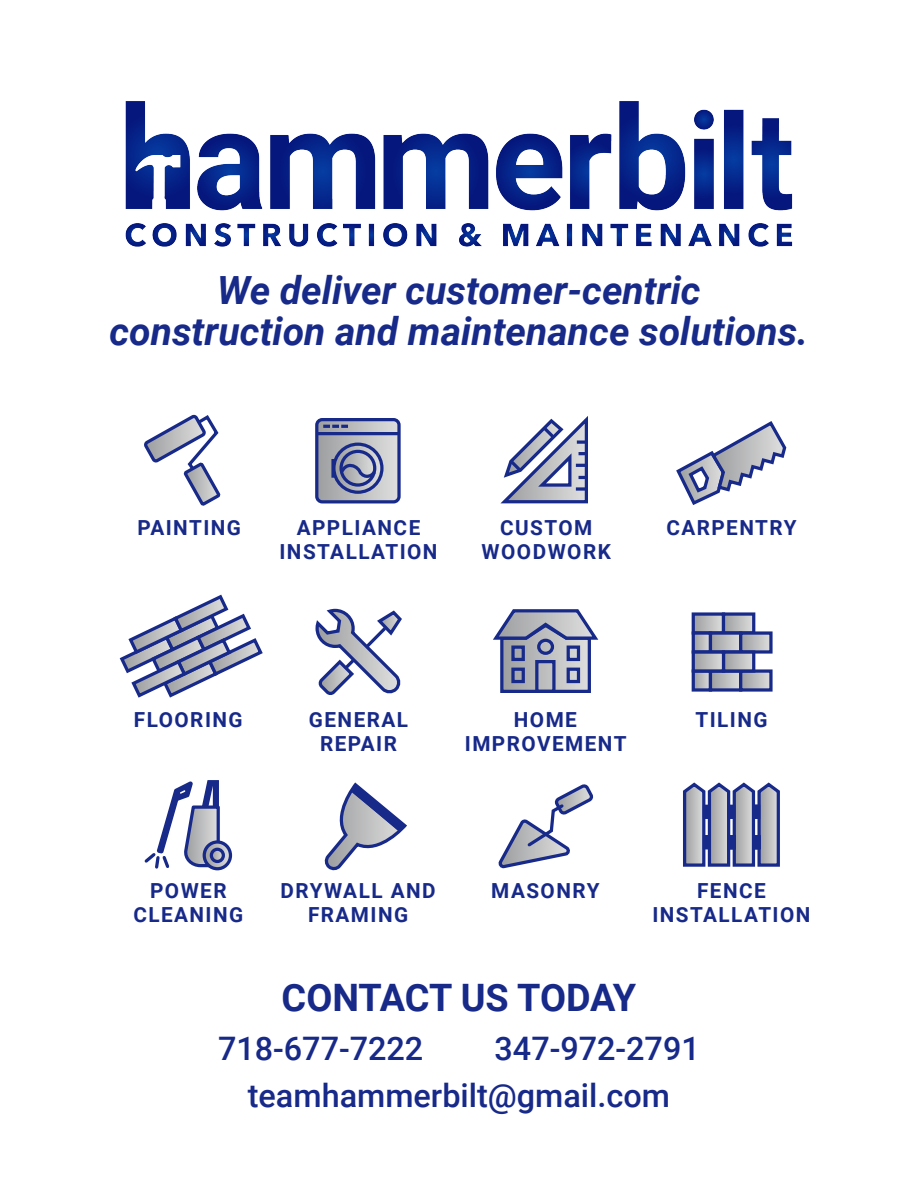
<style>
.page{position:relative;width:918px;height:1188px;background:#fff}
.page>*{position:absolute;margin:0;border:0;box-sizing:border-box;transform-origin:0 0}
.t1{font:italic 700 38.85px/41.1px "Roboto";color:#172989;text-align:center}
.t2{font:700 37.8px "Roboto";letter-spacing:-.01em;color:#172989}
.t3{font:500 32.4px "Roboto";color:#172989}
.t4{font:700 20.7px/23.9px "Roboto";letter-spacing:.07em;color:#172989;text-align:center}
</style>
<div class="page">
<svg style="left:676px;top:421px;width:111px;height:84px"></svg>
<svg style="left:696px;top:616px;width:25px;height:15px"></svg>
<div style="left:692px;top:612px;width:33px;height:23px;border:3px solid #172989"></div>
<svg style="left:726px;top:616px;width:25px;height:15px"></svg>
<div style="left:722px;top:612px;width:33px;height:23px;border:3px solid #172989"></div>
<svg style="left:696px;top:635px;width:12px;height:15px"></svg>
<div style="left:692px;top:631px;width:20px;height:23px;border:3px solid #172989"></div>
<svg style="left:713px;top:635px;width:25px;height:15px"></svg>
<div style="left:709px;top:631px;width:33px;height:23px;border:3px solid #172989"></div>
<svg style="left:743px;top:635px;width:26px;height:15px"></svg>
<div style="left:739px;top:631px;width:34px;height:23px;border:3px solid #172989"></div>
<svg style="left:696px;top:673px;width:12px;height:15px"></svg>
<div style="left:692px;top:669px;width:20px;height:23px;border:3px solid #172989"></div>
<svg style="left:713px;top:673px;width:25px;height:15px"></svg>
<div style="left:709px;top:669px;width:33px;height:23px;border:3px solid #172989"></div>
<svg style="left:743px;top:673px;width:26px;height:15px"></svg>
<div style="left:739px;top:669px;width:34px;height:23px;border:3px solid #172989"></div>
<svg style="left:726px;top:654px;width:25px;height:15px"></svg>
<div style="left:722px;top:650px;width:33px;height:23px;border:3px solid #172989"></div>
<svg style="left:696px;top:654px;width:25px;height:15px"></svg>
<div style="left:692px;top:650px;width:33px;height:23px;border:3px solid #172989"></div>
<svg style="left:119px;top:594px;width:144px;height:104px"></svg>
<svg style="left:493px;top:609px;width:106px;height:84px"></svg>
<svg style="left:204px;top:842px;width:26px;height:27px"></svg>
<div style="left:203px;top:840px;width:29px;height:30px;border:3px solid #172989;border-radius:50%"></div>
<div style="left:210px;top:848px;width:15px;height:15px;border:3px solid #172989;border-radius:50%"></div>
<div style="left:315px;top:418px;width:86px;height:85px;border:3px solid #172989;border-radius:5px"></div>
<img style="left:125px;top:101px;width:668px;height:146px">
<svg style="left:144px;top:414px;width:77px;height:92px"></svg>
<svg style="left:315px;top:608px;width:87px;height:87px"></svg>
<svg style="left:500px;top:416px;width:88px;height:88px"></svg>
<svg style="left:576px;top:487px;width:10px;height:4px"></svg>
<svg style="left:683px;top:782px;width:97px;height:85px;background:#979cb6"></svg>
<div style="left:728px;top:805px;width:7px;height:13px;background:#172989"></div>
<div style="left:703px;top:805px;width:7px;height:13px;background:#172989"></div>
<div style="left:703px;top:835px;width:7px;height:14px;background:#172989"></div>
<div style="left:753px;top:805px;width:7px;height:14px;background:#172989"></div>
<div style="left:752px;top:835px;width:9px;height:14px;background:#172989"></div>
<div style="left:727px;top:835px;width:9px;height:14px;background:#172989"></div>
<div style="left:535px;top:660px;width:21px;height:33px;border:3px solid #172989"></div>
<div style="left:567px;top:646px;width:13px;height:15px;border:3px solid #172989"></div>
<div style="left:511px;top:646px;width:14px;height:15px;border:3px solid #172989"></div>
<div style="left:567px;top:668px;width:13px;height:15px;border:3px solid #172989"></div>
<div style="left:511px;top:668px;width:14px;height:15px;border:3px solid #172989"></div>
<div style="left:537px;top:639px;width:17px;height:16px;border:3px solid #172989;border-radius:50%"></div>
<svg style="left:498px;top:784px;width:96px;height:85px"></svg>
<svg style="left:144px;top:780px;width:79px;height:91px"></svg>
<svg style="left:324px;top:782px;width:83px;height:89px"></svg>
<svg style="left:317px;top:420px;width:82px;height:82px;background:#9196b0"></svg>
<h1 class="t1" style="left:109px;top:268px;width:701px">We deliver customer-centric construction and maintenance solutions.</h1>
<p class="t4" style="left:137px;top:515px;width:105px">PAINTING</p>
<p class="t4" style="left:279px;top:515px;width:160px">APPLIANCE<br>INSTALLATION</p>
<p class="t4" style="left:482px;top:515px;width:131px">CUSTOM<br>WOODWORK</p>
<p class="t4" style="left:666px;top:515px;width:132px">CARPENTRY</p>
<p class="t4" style="left:134px;top:707px;width:110px">FLOORING</p>
<p class="t4" style="left:309px;top:707px;width:101px">GENERAL<br>REPAIR</p>
<p class="t4" style="left:465px;top:707px;width:163px">HOME<br>IMPROVEMENT</p>
<p class="t4" style="left:695px;top:707px;width:74px">TILING</p>
<p class="t4" style="left:133px;top:878px;width:112px">POWER<br>CLEANING</p>
<p class="t4" style="left:281px;top:878px;width:157px">DRYWALL AND<br>FRAMING</p>
<p class="t4" style="left:491px;top:878px;width:110px">MASONRY</p>
<p class="t4" style="left:652px;top:878px;width:160px">FENCE<br>INSTALLATION</p>
<h2 class="t2" style="left:282px;top:972px;width:356px">CONTACT US TODAY</h2>
<h3 class="t3" style="left:218px;top:1026px;width:207px">718-677-7222</h3>
<h3 class="t3" style="left:495px;top:1026px;width:207px">347-972-2791</h3>
<h3 class="t3" style="left:248px;top:1073px;width:424px">teamhammerbilt@gmail.com</h3>
</div>
